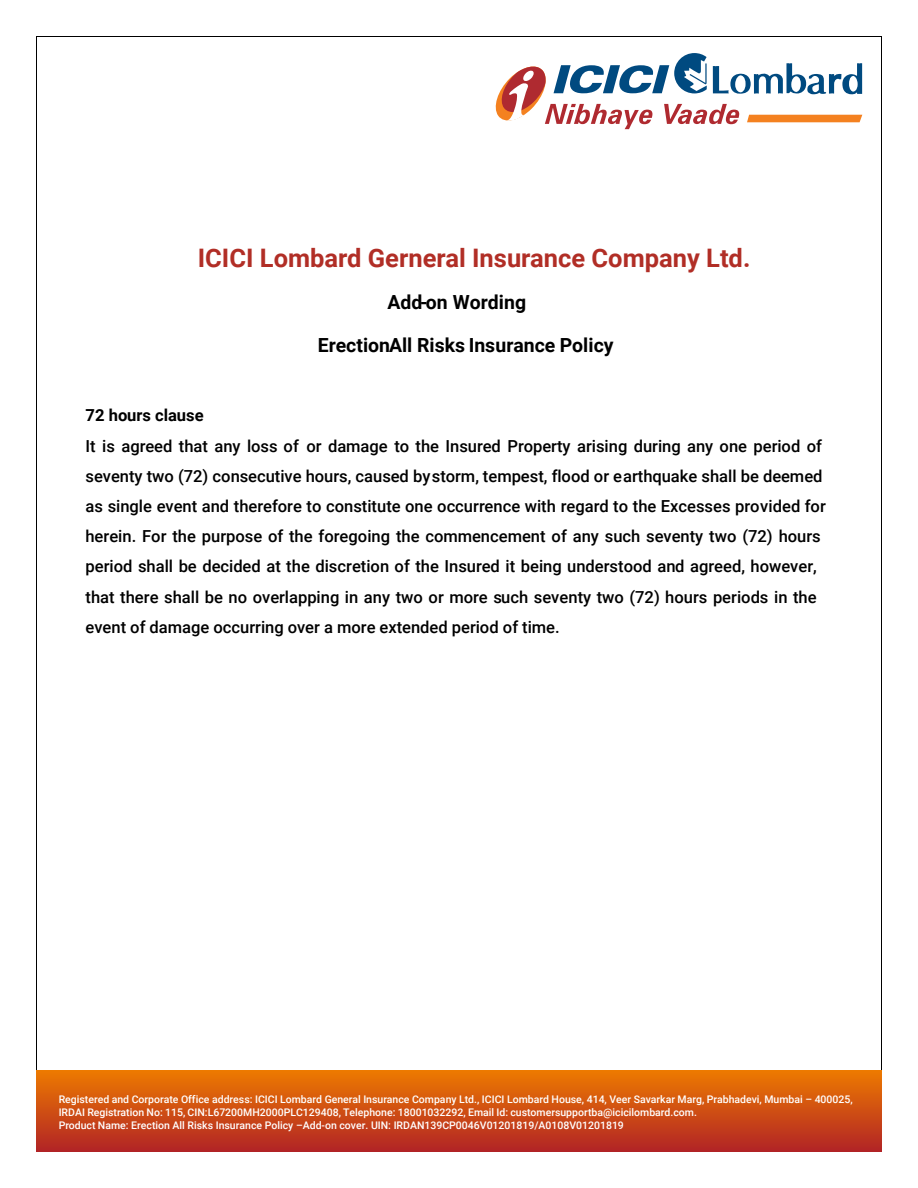
<style>
.page{position:relative;width:918px;height:1188px;background:#fff}
.page>*{position:absolute;margin:0;border:0;box-sizing:border-box;transform-origin:0 0}
.t1{font:700 25.5px "Roboto";color:#b12e26}
.t2{font:700 19.5px/42.3px "Roboto";color:#000}
.t3{font:500 16.5px/30.3px "Roboto";color:#000}
.t4{font:700 16.5px "Roboto";color:#000}
.t5{font:500 10.5px/13px "Roboto";color:#fff}
</style>
<div class="page">
<hr style="left:37px;top:36px;width:844px;height:1px;background:#000">
<hr style="left:36px;top:37px;width:1px;height:1114px;background:#000">
<hr style="left:881px;top:37px;width:1px;height:1114px;background:#000">
<hr style="left:37px;top:1151px;width:844px;height:1px;background:#000">
<svg style="left:495px;top:53px;width:367px;height:76px"></svg>
<div style="left:37px;top:1070px;width:844px;height:81px;background:linear-gradient(to bottom,#ed7a00,#b22425)"></div>
<h1 class="t1" style="left:198px;top:240px;width:554px">ICICI Lombard Gerneral Insurance Company Ltd.</h1>
<p class="t2" style="left:318px;top:281px;width:297px;text-indent:70px">Add-on Wording<br>ErectionAll Risks Insurance Policy</p>
<p class="t4" style="left:86px;top:404px;width:120px">72 hours clause</p>
<p class="t3" style="left:85px;top:430px;width:742px">It is agreed that any loss of or damage to the Insured Property arising during any one period of seventy two (72) consecutive hours, caused by storm, tempest, flood or earthquake shall be deemed as single event and therefore to constitute one occurrence with regard to the Excesses provided for herein. For the purpose of the foregoing the commencement of any such seventy two (72) hours period shall be decided at the discretion of the Insured it being understood and agreed, however, that there shall be no overlapping in any two or more such seventy two (72) hours periods in the event of damage occurring over a more extended period of time.</p>
<p class="t5" style="left:59px;top:1092px;width:796px">Registered and Corporate Office address: ICICI Lombard General Insurance Company Ltd., ICICI Lombard House, 414, Veer Savarkar Marg, Prabhadevi, Mumbai – 400025,<br>IRDAI Registration No: 115, CIN:L67200MH2000PLC129408, Telephone: 18001032292, Email Id: customersupportba@icicilombard.com.<br>Product Name: Erection All Risks Insurance Policy –Add-on cover. UIN: IRDAN139CP0046V01201819/A0108V01201819</p>
</div>
